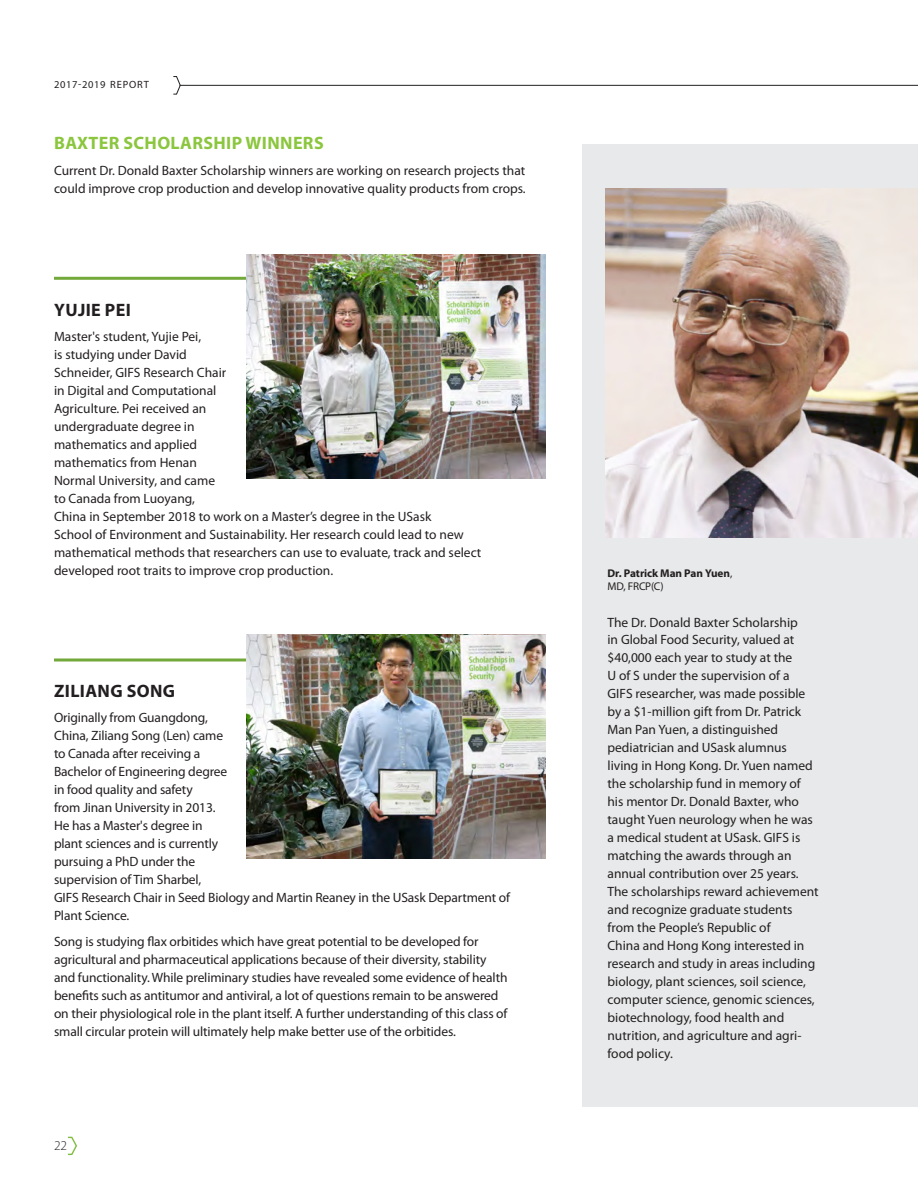
<style>
.page{position:relative;width:918px;height:1188px;background:#fff}
.page>*{position:absolute;margin:0;border:0;box-sizing:border-box;transform-origin:0 0}
.t1{font:700 18px "Myriad Pro";letter-spacing:.02em;color:#8bc63e}
.t2{font:700 18px "Myriad Pro";letter-spacing:.02em;color:#231f20}
.t3{font:13.5px/18px "Myriad Pro";color:#231f20}
.t4{font:300 13.5px "Myriad Pro";color:#231f20}
.t5{font:700 11.25px/12.9px "Myriad Pro";letter-spacing:-.01em;color:#231f20}
.t6{font:10.5px "Myriad Pro";letter-spacing:.06em;color:#231f20}
.s1{font-weight:400}
</style>
<div class="page">
<hr style="left:180px;top:85px;width:738px;height:1px;background:#231f20">
<svg style="left:173px;top:76px;width:8px;height:19px"></svg>
<div style="left:583px;top:144px;width:335px;height:963px;background:#e8e9ea"></div>
<img style="left:606px;top:189px;width:312px;height:349px">
<hr style="left:54px;top:277px;width:446px;height:3px;background:#73a93b">
<svg style="left:54px;top:658px;width:193px;height:4px"></svg>
<img style="left:247px;top:254px;width:299px;height:224px">
<img style="left:247px;top:634px;width:299px;height:225px">
<svg style="left:67px;top:1136px;width:10px;height:20px"></svg>
<p class="t6" style="left:54px;top:78px;width:97px">2017-2019 REPORT</p>
<h1 class="t1" style="left:54px;top:131px;width:271px">BAXTER SCHOLARSHIP WINNERS</h1>
<p class="t3" style="left:54px;top:161px;width:473px">Current Dr. Donald Baxter Scholarship winners are working on research projects that could improve crop production and develop innovative quality products from crops.</p>
<h1 class="t2" style="left:54px;top:298px;width:78px">YUJIE PEI</h1>
<p class="t3" style="left:54px;top:327px;width:429px">Master's student, Yujie Pei,<br>is studying under David<br>Schneider, GIFS Research Chair<br>in Digital and Computational<br>Agriculture. Pei received an<br>undergraduate degree in<br>mathematics and applied<br>mathematics from Henan<br>Normal University, and came<br>to Canada from Luoyang,<br>China in September 2018 to work on a Master’s degree in the USask<br>School of Environment and Sustainability. Her research could lead to new mathematical methods that researchers can use to evaluate, track and select developed root traits to improve crop production.</p>
<h1 class="t2" style="left:54px;top:679px;width:122px">ZILIANG SONG</h1>
<p class="t3" style="left:54px;top:708px;width:458px">Originally from Guangdong,<br>China, Ziliang Song (Len) came<br>to Canada after receiving a<br>Bachelor of Engineering degree<br>in food quality and safety<br>from Jinan University in 2013.<br>He has a Master's degree in<br>plant sciences and is currently<br>pursuing a PhD under the<br>supervision of Tim Sharbel,<br>GIFS Research Chair in Seed Biology and Martin Reaney in the USask Department of<br>Plant Science.</p>
<p class="t3" style="left:54px;top:932px;width:455px">Song is studying flax orbitides which have great potential to be developed for agricultural and pharmaceutical applications because of their diversity, stability and functionality. While preliminary studies have revealed some evidence of health benefits such as antitumor and antiviral, a lot of questions remain to be answered on their physiological role in the plant itself. A further understanding of this class of small circular protein will ultimately help make better use of the orbitides.</p>
<p class="t4" style="left:54px;top:1138px;width:15px">22</p>
<p class="t5" style="left:608px;top:566px;width:126px">Dr. Patrick Man Pan Yuen<span class="s1">,<br>MD, FRCP(C)</span></p>
<p class="t3" style="left:608px;top:613px;width:213px">The Dr. Donald Baxter Scholarship<br>in Global Food Security, valued at $40,000 each year to study at the<br>U of S under the supervision of a<br>GIFS researcher, was made possible by a $1-million gift from Dr. Patrick Man Pan Yuen, a distinguished pediatrician and USask alumnus living in Hong Kong. Dr. Yuen named the scholarship fund in memory of his mentor Dr. Donald Baxter, who taught Yuen neurology when he was a medical student at USask. GIFS is matching the awards through an annual contribution over 25 years.<br>The scholarships reward achievement and recognize graduate students from the People’s Republic of<br>China and Hong Kong interested in research and study in areas including biology, plant sciences, soil science, computer science, genomic sciences, biotechnology, food health and nutrition, and agriculture and agri&shy;food policy.</p>
</div>
